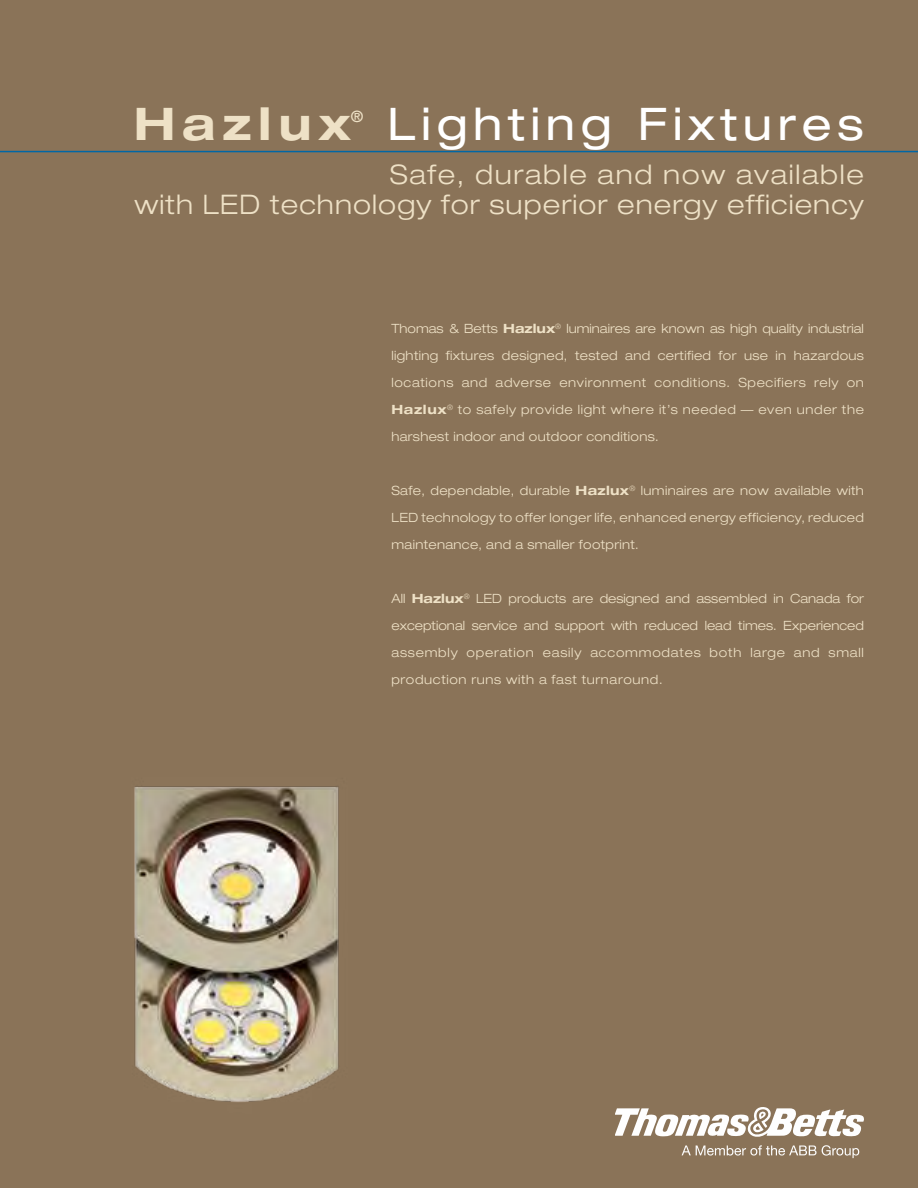
<style>
.page{position:relative;width:918px;height:1188px;background:#8a7358}
.page>*{position:absolute;margin:0;border:0;box-sizing:border-box;transform-origin:0 0}
.t1{font:expanded 45px "Helvetica Neue LT Pro";letter-spacing:.125em;color:#fff}
.t2{font:700 expanded 45px "Helvetica Neue LT Pro";letter-spacing:.15em;color:#eee1c6}
.t3{font:300 expanded 27px/30px "Helvetica Neue LT Pro";letter-spacing:.04em;color:#eee1c6;text-align:right}
.t4{font:expanded 15.75px "Helvetica Neue LT Pro";color:#eee1c6}
.t5{font:300 expanded 12.75px/27px "Helvetica Neue LT Pro";letter-spacing:.025em;color:#eee1c6;text-align:justify}
.s1{font-weight:700}
</style>
<div class="page">
<hr style="left:0;top:151px;width:918px;height:1px;background:#0067a6">
<h1 class="t2" style="left:134px;top:96px;width:219px">Hazlux</h1>
<p class="t4" style="left:351px;top:107px;width:14px">®</p>
<h1 class="t1" style="left:387px;top:98px;width:478px">Lighting Fixtures</h1>
<h2 class="t3" style="left:134px;top:159px;width:731px">Safe, durable and now available<br>with LED technology for superior energy efficiency</h2>
<p class="t5" style="left:391px;top:315px;width:474px">Thomas &amp; Betts <span class="s1">Hazlux</span><sup>®</sup> luminaires are known as high quality industrial lighting fixtures designed, tested and certified for use in hazardous locations and adverse environment conditions. Specifiers rely on <span class="s1">Hazlux</span><sup>®</sup> to safely provide light where it’s needed — even under the harshest indoor and outdoor conditions.</p>
<p class="t5" style="left:391px;top:477px;width:474px">Safe, dependable, durable <span class="s1">Hazlux</span><sup>®</sup> luminaires are now available with LED technology to offer longer life, enhanced energy efficiency, reduced maintenance, and a smaller footprint.</p>
<p class="t5" style="left:392px;top:585px;width:474px">All <span class="s1">Hazlux</span><sup>®</sup> LED products are designed and assembled in Canada for exceptional service and support with reduced lead times. Experienced assembly operation easily accommodates both large and small production runs with a fast turnaround.</p>
</div>
